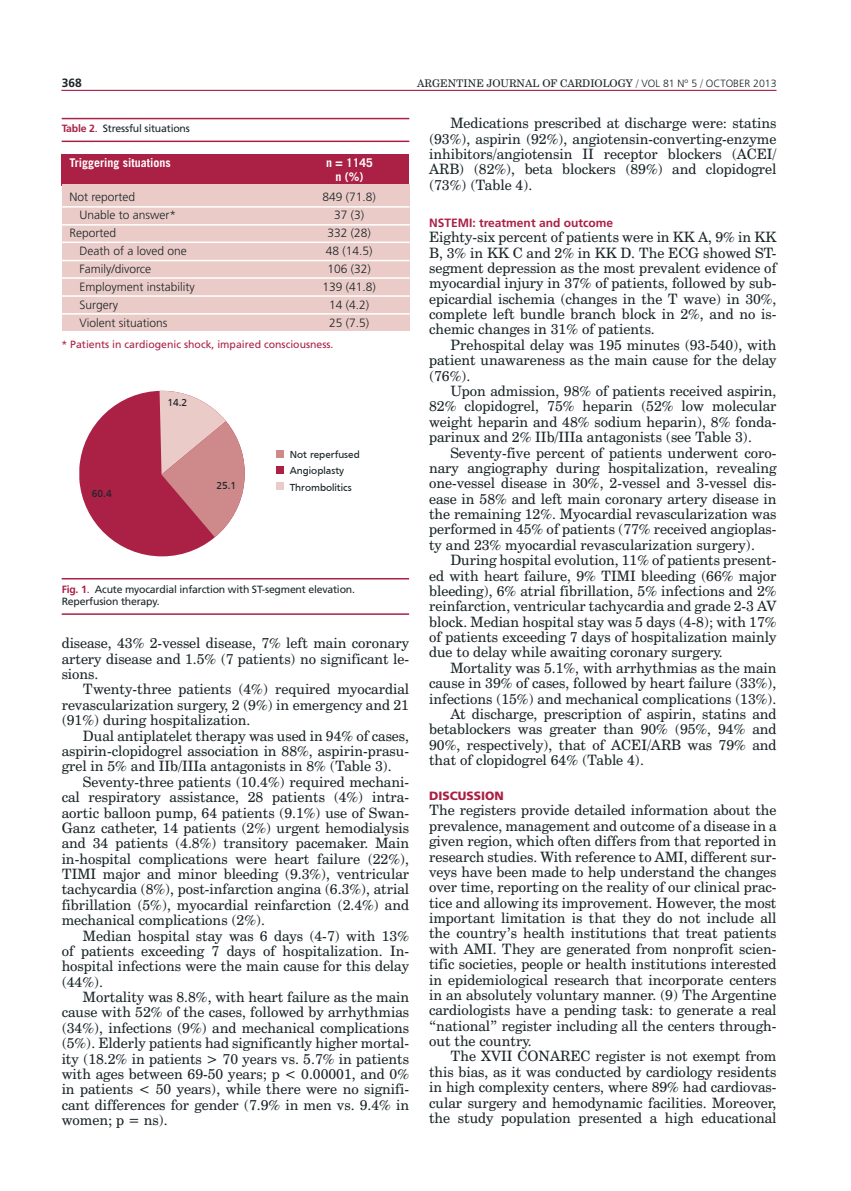
<style>
.page{position:relative;width:851px;height:1191px;background:#fff}
.page>*{position:absolute;margin:0;border:0;box-sizing:border-box;transform-origin:0 0}
.t1{font:14.25px/15.5px "Century Schoolbook BT";color:#1a2528;text-align:justify}
.t2{font:300 12px/18px "Frutiger LT Std";color:#1a2528;text-align:center}
.t3{font:700 12px/13.5px "Trade Gothic LT Std";color:#fff;text-align:center}
.t4{font:700 12px "Frutiger LT Std";color:#ab2045}
.t5{font:12px "Frutiger Black B";color:#ab2045}
.t6{font:700 12px "Frutiger LT Std";color:#1a2528}
.t7{font:10.5px/12.6px "Frutiger LT Std";letter-spacing:-.02em;color:#1a2528}
.t8{font:10.5px "Frutiger LT Std";color:#ab2045}
.t9{font:10.5px/16.5px "Frutiger";color:#1a2528}
.t10{font:10.5px "Century Schoolbook BT";color:#1a2528}
.t11{font:300 10.5px "Frutiger LT Std";color:#1a2528}
.s1{font-family:"Frutiger LT Std";font-weight:300}
.s2{font-family:"Century Schoolbook BT";font-weight:400}
.s3{font-weight:700;color:#ab2045}
.s4{color:#ab2045}
</style>
<div class="page">
<hr style="left:61px;top:90px;width:715px;height:1px;background:#ab2045">
<hr style="left:62px;top:118px;width:347px;height:1px;background:#ab2045">
<hr style="left:62px;top:578px;width:347px;height:1px;background:#ab2045">
<hr style="left:62px;top:141px;width:347px;height:1px;background:#ab2045">
<hr style="left:62px;top:613px;width:347px;height:2px;background:#ab2045">
<div style="left:62px;top:154px;width:347px;height:31px;background:#ab2045"></div>
<div style="left:62px;top:185px;width:347px;height:146px;background:#eacbc7"></div>
<hr style="left:61px;top:224px;width:349px;height:2px;background:#fff">
<hr style="left:61px;top:295px;width:349px;height:2px;background:#fff">
<hr style="left:61px;top:241px;width:349px;height:2px;background:#fff">
<hr style="left:61px;top:313px;width:349px;height:1px;background:#fff">
<hr style="left:61px;top:260px;width:348px;height:1px;background:#fff">
<hr style="left:61px;top:277px;width:349px;height:2px;background:#fff">
<hr style="left:61px;top:206px;width:348px;height:2px;background:#fff">
<svg style="left:79px;top:391px;width:166px;height:165px"></svg>
<div style="left:276px;top:450px;width:8px;height:8px;background:#ce898a"></div>
<div style="left:276px;top:466px;width:8px;height:8px;background:#ab2045"></div>
<div style="left:276px;top:482px;width:8px;height:8px;background:#eacbc7"></div>
<p class="t6" style="left:62px;top:75px;width:22px">368</p>
<p class="t10" style="left:417px;top:77px;width:232px">ARGENTINE JOURNAL OF CARDIOLOGY / <span class="s1">VOL</span></p>
<p class="t11" style="left:663px;top:77px;width:51px">81 Nº 5 <span class="s2">/</span> OCTO</p>
<p class="t11" style="left:733px;top:77px;width:45px">BER 2013</p>
<p class="t7" style="left:62px;top:122px;width:130px"><span class="s3">Table 2</span><span class="s4">.</span> Stressful situations</p>
<p class="t3" style="left:69px;top:156px;width:103px">Triggering situations</p>
<p class="t3" style="left:326px;top:156px;width:48px">n = 1145 n (%)</p>
<p class="t2" style="left:322px;top:188px;width:55px">849 (71.8)<br>37 (3)<br>332 (28)<br>48 (14.5)<br>106 (32)<br>139 (41.8)<br>14 (4.2)<br>25 (7.5)</p>
<p class="t2" style="left:69px;top:188px;width:67px">Not reported</p>
<p class="t2" style="left:79px;top:206px;width:98px">U nable to answer*</p>
<p class="t2" style="left:69px;top:224px;width:48px">Reported</p>
<p class="t2" style="left:79px;top:242px;width:109px">Death of a loved one</p>
<p class="t2" style="left:79px;top:260px;width:73px">Family/divorce</p>
<p class="t2" style="left:79px;top:278px;width:117px">Employment instability</p>
<p class="t2" style="left:79px;top:296px;width:40px">Surgery</p>
<p class="t2" style="left:79px;top:314px;width:90px">Violent situations</p>
<p class="t8" style="left:61px;top:338px;width:273px">* Patients in cardiogenic shock, impaired consciousness.</p>
<p class="t9" style="left:92px;top:485px;width:21px">60.4</p>
<p class="t9" style="left:167px;top:394px;width:21px">14.2</p>
<p class="t9" style="left:216px;top:477px;width:21px">25.1</p>
<p class="t9" style="left:290px;top:445px;width:72px">Not reperfused<br>Angioplasty<br>Thrombolitics</p>
<p class="t7" style="left:62px;top:582px;width:295px"><span class="s3">Fig. 1</span><span class="s4">.</span> Acute myocardial infarction with ST-segment elevation.<br>Reperfusion therapy.</p>
<p class="t1" style="left:62px;top:635px;width:349px">disease, 43% 2-vessel disease, 7% left main coronary artery disease and 1.5% (7 patients) no significant le&shy;sions.</p>
<p class="t1" style="left:62px;top:681px;width:349px;text-indent:21px">Twenty-three patients (4%) required myocardial revascularization surgery, 2 (9%) in emergency and 21 (91%) during hospitalization.</p>
<p class="t1" style="left:62px;top:727px;width:349px;text-indent:21px">Dual antiplatelet therapy was used in 94% of cases, aspirin-clopidogrel association in 88%, aspirin-prasu&shy;grel in 5% and IIb/IIIa antagonists in 8% (Table 3).</p>
<p class="t1" style="left:62px;top:773px;width:349px;text-indent:21px">Seventy-three patients (10.4%) required mechani&shy;cal respiratory assistance, 28 patients (4%) intra&shy;aortic balloon pump, 64 patients (9.1%) use of Swan-Ganz catheter, 14 patients (2%) urgent hemodialysis and 34 patients (4.8%) transitory pacemaker. Main in-hospital complications were heart failure (22%), TIMI major and minor bleeding (9.3%), ventricular tachycardia (8%), post-infarction angina (6.3%), atrial fibrillation (5%), myocardial reinfarction (2.4%) and mechanical complications (2%).</p>
<p class="t1" style="left:62px;top:927px;width:349px;text-indent:21px">Median hospital stay was 6 days (4-7) with 13% of patients exceeding 7 days of hospitalization. In&shy;hospital infections were the main cause for this delay (44%).</p>
<p class="t1" style="left:62px;top:989px;width:349px;text-indent:21px">Mortality was 8.8%, with heart failure as the main cause with 52% of the cases, followed by arrhythmias (34%), infections (9%) and mechanical complications (5%). Elderly patients had significantly higher mortal&shy;ity (18.2% in patients &gt; 70 years vs. 5.7% in patients with ages between 69-50 years; p &lt; 0.00001, and 0% in patients &lt; 50 years), while there were no signifi&shy;cant differences for gender (7.9% in men vs. 9.4% in women; p = ns).</p>
<p class="t1" style="left:429px;top:115px;width:349px;text-indent:21px">Medications prescribed at discharge were: statins (93%), aspirin (92%), angiotensin-converting-enzyme inhibitors/angiotensin II receptor blockers (ACEI/ ARB) (82%), beta blockers (89%) and clopidogrel (73%) (Table 4).</p>
<p class="t4" style="left:429px;top:215px;width:185px">NSTEMI: treatment and outcome</p>
<p class="t1" style="left:429px;top:229px;width:349px">Eighty-six percent of patients were in KK A, 9% in KK B, 3% in KK C and 2% in KK D. The ECG showed ST&shy;segment depression as the most prevalent evidence of myocardial injury in 37% of patients, followed by sub&shy;epicardial ischemia (changes in the T wave) in 30%, complete left bundle branch block in 2%, and no is&shy;chemic changes in 31% of patients.</p>
<p class="t1" style="left:429px;top:337px;width:349px;text-indent:21px">Prehospital delay was 195 minutes (93-540), with patient unawareness as the main cause for the delay (76%).</p>
<p class="t1" style="left:429px;top:383px;width:349px;text-indent:21px">Upon admission, 98% of patients received aspirin, 82% clopidogrel, 75% heparin (52% low molecular weight heparin and 48% sodium heparin), 8% fonda&shy;parinux and 2% IIb/IIIa antagonists (see Table 3).</p>
<p class="t1" style="left:429px;top:444px;width:349px;text-indent:21px">Seventy-five percent of patients underwent coro&shy;nary angiography during hospitalization, revealing one-vessel disease in 30%, 2-vessel and 3-vessel dis&shy;ease in 58% and left main coronary artery disease in the remaining 12%. Myocardial revascularization was performed in 45% of patients (77% received angioplas&shy;ty and 23% myocardial revascularization surgery).</p>
<p class="t1" style="left:429px;top:552px;width:349px;text-indent:21px">During hospital evolution, 11% of patients present&shy;ed with heart failure, 9% TIMI bleeding (66% major bleeding), 6% atrial fibrillation, 5% infections and 2% reinfarction, ventricular tachycardia and grade 2-3 AV block. Median hospital stay was 5 days (4-8); with 17% of patients exceeding 7 days of hospitalization mainly due to delay while awaiting coronary surgery.</p>
<p class="t1" style="left:450px;top:660px;width:327px">Mortality was 5.1%, with arrhythmias as the main</p>
<p class="t1" style="left:429px;top:675px;width:349px">cause in 39% of cases, followed by heart failure (33%),</p>
<p class="t1" style="left:429px;top:690px;width:349px">infections (15%) and mechanical complications (13%).</p>
<p class="t1" style="left:450px;top:706px;width:327px">At discharge, prescription of aspirin, statins and</p>
<p class="t1" style="left:429px;top:721px;width:349px">betablockers was greater than 90% (95%, 94% and</p>
<p class="t1" style="left:429px;top:736px;width:349px">90%, respectively), that of ACEI/ARB was 79% and</p>
<p class="t1" style="left:429px;top:752px;width:216px">that of clopidogrel 64% (Table 4).</p>
<p class="t5" style="left:429px;top:788px;width:76px">DISCUSSION</p>
<p class="t1" style="left:429px;top:802px;width:349px">The registers provide detailed information about the prevalence, management and outcome of a disease in a given region, which often differs from that reported in research studies. With reference to AMI, different sur&shy;veys have been made to help understand the changes over time, reporting on the reality of our clinical prac&shy;tice and allowing its improvement. However, the most important limitation is that they do not include all the country’s health institutions that treat patients with AMI. They are generated from nonprofit scien&shy;tific societies, people or health institutions interested in epidemiological research that incorporate centers in an absolutely voluntary manner. (9) The Argentine cardiologists have a pending task: to generate a real “national” register including all the centers through&shy;out the country.</p>
<p class="t1" style="left:429px;top:1048px;width:349px;text-indent:21px">The XVII CONAREC register is not exempt from this bias, as it was conducted by cardiology residents in high complexity centers, where 89% had cardiovas&shy;cular surgery and hemodynamic facilities. Moreover, the study population presented a high educational</p>
</div>
